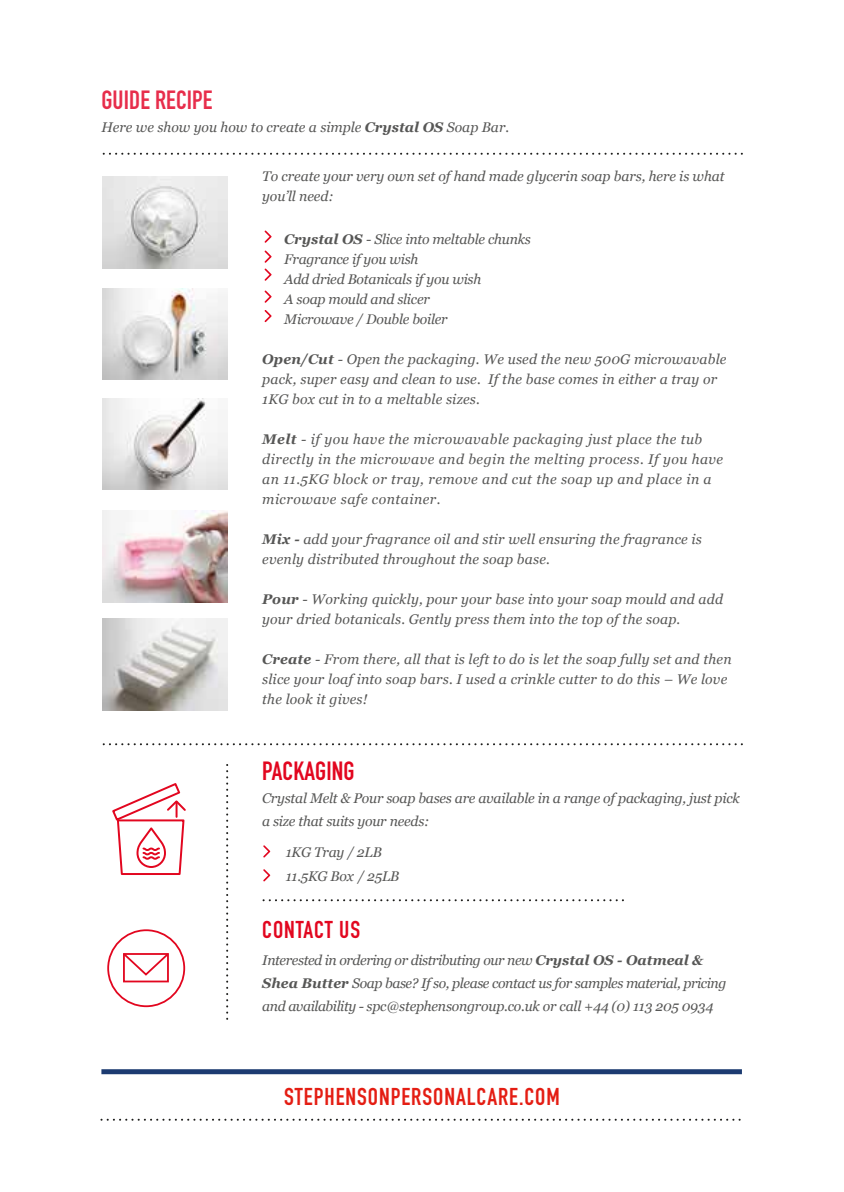
<style>
.page{position:relative;width:844px;height:1192px;background:#fff}
.page>*{position:absolute;margin:0;border:0;box-sizing:border-box;transform-origin:0 0}
.t1{font:26px "DIN Engschrift Alternate";letter-spacing:.005em;color:#e72d4b}
.t2{font:26px "DIN Engschrift Alternate";letter-spacing:.005em;color:#e2061f}
.t3{font:24px "DIN Engschrift";letter-spacing:.04em;color:#e41d13}
.t4{font:24px "DIN Engschrift";letter-spacing:.04em;color:#e2061f}
.t5{font:italic 14px/20px "Georgia";letter-spacing:.015em;color:#575756}
.t6{font:italic 14px/20px "Georgia";letter-spacing:-.015em;color:#575756}
.t7{font:italic 14px/23.2px "Georgia";letter-spacing:-.03em;color:#575756}
.t8{font:italic 14px/20px "Georgia";letter-spacing:.035em;color:#575756}
.t9{font:italic 14px/20px "Georgia";letter-spacing:-.005em;color:#575756}
.s1{font-weight:700}
</style>
<div class="page">
<div style="left:101px;top:1069px;width:640px;height:5px;background:#1c3b71"></div>
<svg style="left:101px;top:1119px;width:640px;height:2px"></svg>
<svg style="left:226px;top:765px;width:2px;height:254px"></svg>
<svg style="left:102px;top:743px;width:639px;height:2px"></svg>
<svg style="left:102px;top:153px;width:639px;height:2px"></svg>
<svg style="left:263px;top:899px;width:360px;height:2px"></svg>
<svg style="left:263px;top:845px;width:7px;height:12px"></svg>
<svg style="left:263px;top:869px;width:7px;height:12px"></svg>
<div style="left:107px;top:929px;width:78px;height:78px;border:2px solid #e2061f;border-radius:50%"></div>
<div style="left:123px;top:953px;width:46px;height:29px;border:2px solid #e2061f"></div>
<svg style="left:123px;top:953px;width:46px;height:24px"></svg>
<svg style="left:112px;top:783px;width:74px;height:92px"></svg>
<img style="left:102px;top:177px;width:125px;height:91px">
<img style="left:102px;top:288px;width:125px;height:92px">
<img style="left:102px;top:398px;width:125px;height:92px">
<img style="left:102px;top:511px;width:125px;height:91px">
<img style="left:102px;top:619px;width:125px;height:92px">
<svg style="left:264px;top:230px;width:7px;height:13px"></svg>
<svg style="left:264px;top:250px;width:7px;height:31px"></svg>
<svg style="left:264px;top:290px;width:7px;height:13px"></svg>
<svg style="left:264px;top:310px;width:7px;height:12px"></svg>
<h1 class="t1" style="left:101px;top:84px;width:112px">GUIDE RECIPE</h1>
<p class="t5" style="left:101px;top:117px;width:409px">Here we show you how to create a simple <span class="s1">Crystal OS</span> Soap Bar.</p>
<p class="t9" style="left:262px;top:166px;width:464px">To create your very own set of hand made glycerin soap bars, here is what you’ll need:</p>
<p class="t6" style="left:284px;top:229px;width:248px"><span class="s1">Crystal OS</span> - Slice into meltable chunks<br>Fragrance if you wish<br>Add dried Botanicals if you wish<br>A soap mould and slicer<br>Microwave / Double boiler</p>
<p class="t5" style="left:262px;top:349px;width:465px"><span class="s1">Open/Cut</span> - Open the packaging. We used the new 500G microwavable pack, super easy and clean to use. If the base comes in either a tray or<br>1KG box cut in to a meltable sizes.</p>
<p class="t8" style="left:262px;top:429px;width:462px"><span class="s1">Melt</span> - if you have the microwavable packaging just place the tub directly in the microwave and begin the melting process. If you have an 11.5KG block or tray, remove and cut the soap up and place in a microwave safe container.</p>
<p class="t5" style="left:262px;top:529px;width:441px"><span class="s1">Mix -</span> add your fragrance oil and stir well ensuring the fragrance is evenly distributed throughout the soap base.</p>
<p class="t5" style="left:262px;top:589px;width:462px"><span class="s1">Pour</span> - Working quickly, pour your base into your soap mould and add your dried botanicals. Gently press them into the top of the soap.</p>
<p class="t5" style="left:262px;top:649px;width:471px"><span class="s1">Create</span> - From there, all that is left to do is let the soap fully set and then slice your loaf into soap bars. I used a crinkle cutter to do this – We love the look it gives!</p>
<h1 class="t2" style="left:262px;top:756px;width:94px">PACKAGING</h1>
<p class="t6" style="left:262px;top:787px;width:479px;line-height:23.2px">Crystal Melt &amp; Pour soap bases are available in a range of packaging, just pick a size that suits your needs:</p>
<p class="t6" style="left:286px;top:840px;width:115px;line-height:24px">1KG Tray / 2LB<br>11.5KG Box / 25LB</p>
<h2 class="t4" style="left:262px;top:915px;width:99px">CONTACT US</h2>
<p class="t7" style="left:262px;top:948px;width:465px">Interested in ordering or distributing our new <span class="s1">Crystal OS - Oatmeal &amp;<br>Shea Butter</span> Soap base? If so, please contact us for samples material, pricing and availability - spc@stephensongroup.co.uk or call +44 (0) 113 205 0934</p>
<h2 class="t3" style="left:284px;top:1082px;width:277px">STEPHENSONPERSONALCARE.COM</h2>
</div>
